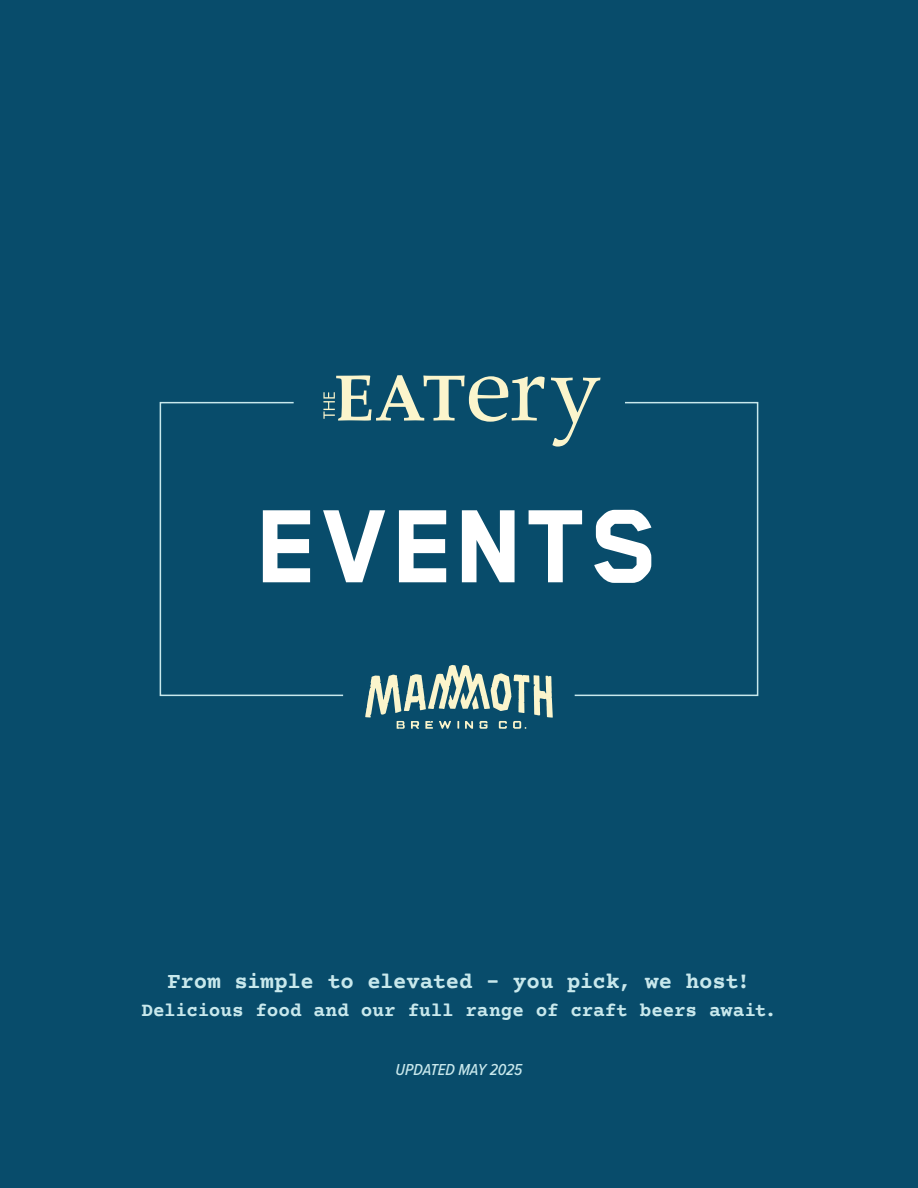
<style>
.page{position:relative;width:918px;height:1188px;background:#084c6b}
.page>*{position:absolute;margin:0;border:0;box-sizing:border-box;transform-origin:0 0}
.t1{font:800 120px "Blender Pro";letter-spacing:.025em;color:#fff}
.t2{font:700 22.5px "Courier Prime";letter-spacing:-.015em;color:#c8e8ec}
.t3{font:700 19.5px "Courier Prime";letter-spacing:-.005em;color:#c8e8ec}
.t4{font:italic 500 16.5px "Proxima Nova Cond";letter-spacing:-.01em;color:#c8e8ec}
</style>
<div class="page">
<svg style="left:551px;top:378px;width:50px;height:69px"></svg>
<svg style="left:323px;top:375px;width:222px;height:47px"></svg>
<svg style="left:365px;top:665px;width:188px;height:64px"></svg>
<svg style="left:159px;top:401px;width:186px;height:296px"></svg>
<svg style="left:573px;top:401px;width:186px;height:296px"></svg>
<p class="t1" style="left:258px;top:482px;width:403px">EVENTS</p>
<p class="t2" style="left:168px;top:968px;width:584px">From simple to elevated – you pick, we host!</p>
<p class="t3" style="left:141px;top:999px;width:637px">Delicious food and our full range of craft beers await.</p>
<p class="t4" style="left:396px;top:1057px;width:128px">UPDATED MAY 2025</p>
</div>
